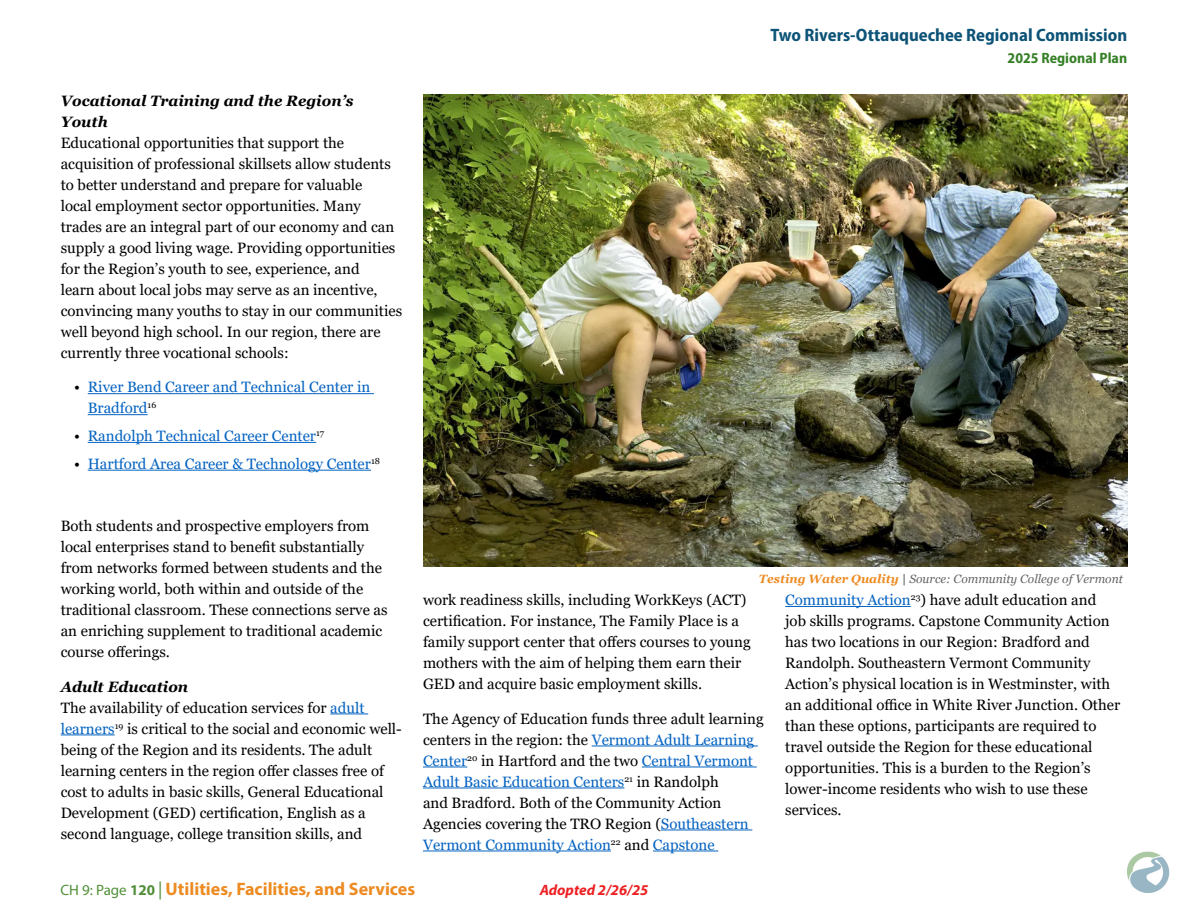
<style>
.page{position:relative;width:1188px;height:918px;background:#fff}
.page>*{position:absolute;margin:0;border:0;box-sizing:border-box;transform-origin:0 0}
.t1{font:700 18px "Myriad Pro";color:#ed8b22}
.t2{font:18px "Myriad Variable Concept";color:#0d5377}
.Body{font:15px/21px "Georgia";color:#000}
.t3{font:15px/21px "Georgia";color:#0563c1}
.Header_4{font:italic 700 15px/21px "Georgia";color:#000}
.t4{font:15px "Myriad Variable Concept";color:#368027}
.t5{font:italic 700 15px "Myriad Pro";color:#ed2124}
.t6{font:italic 12px "Georgia";color:#636466}
.s1{color:#000}
.s2{color:#0563c1}
.s3{font-weight:700;color:#ed8b22}
.s4{font-weight:700}
.s5{font-weight:400;font-size:15px;color:#508f37}
.s6{font-size:15px;color:#508f37}
.s7{font-weight:400;color:#508f37}
</style>
<div class="page">
<img style="left:1127px;top:851px;width:42px;height:41px">
<hr style="left:88px;top:393px;width:286px;height:1px;background:#0563c1">
<hr style="left:88px;top:414px;width:60px;height:1px;background:#0563c1">
<hr style="left:88px;top:442px;width:228px;height:1px;background:#0563c1">
<hr style="left:88px;top:470px;width:283px;height:1px;background:#0563c1">
<hr style="left:330px;top:714px;width:38px;height:1px;background:#0563c1">
<hr style="left:61px;top:735px;width:54px;height:1px;background:#0563c1">
<hr style="left:592px;top:746px;width:166px;height:1px;background:#0563c1">
<hr style="left:423px;top:767px;width:44px;height:1px;background:#0563c1">
<hr style="left:642px;top:767px;width:115px;height:1px;background:#0563c1">
<hr style="left:423px;top:788px;width:201px;height:1px;background:#0563c1">
<hr style="left:661px;top:830px;width:91px;height:1px;background:#0563c1">
<hr style="left:423px;top:851px;width:188px;height:1px;background:#0563c1">
<hr style="left:653px;top:851px;width:65px;height:1px;background:#0563c1">
<hr style="left:785px;top:606px;width:126px;height:1px;background:#0563c1">
<img style="left:423px;top:94px;width:704px;height:473px">
<p class="Header_4" style="left:61px;top:90px;width:294px">Vocational Training and the Region’s<br>Youth</p>
<p class="Body" style="left:61px;top:132px;width:343px">Educational opportunities that support the acquisition of professional skillsets allow students to better understand and prepare for valuable<br>local employment sector opportunities. Many trades are an integral part of our economy and can supply a good living wage. Providing opportunities for the Region’s youth to see, experience, and<br>learn about local jobs may serve as an incentive, convincing many youths to stay in our communities well beyond high school. In our region, there are currently three vocational schools:</p>
<p class="t3" style="left:88px;top:377px;width:284px;text-indent:-14px"><span class="s1">•</span> River Bend Career and Technical Center in<br>Bradford<sup>16</sup></p>
<p class="t3" style="left:74px;top:426px;width:252px"><span class="s1">•</span> Randolph Technical Career Center<sup>17</sup></p>
<p class="t3" style="left:74px;top:453px;width:307px"><span class="s1">•</span> Hartford Area Career &amp; Technology Center<sup>18</sup></p>
<p class="Body" style="left:61px;top:516px;width:328px">Both students and prospective employers from local enterprises stand to benefit substantially from networks formed between students and the working world, both within and outside of the traditional classroom. These connections serve as an enriching supplement to traditional academic course offerings.</p>
<p class="Header_4" style="left:61px;top:676px;width:129px">Adult Education</p>
<p class="Body" style="left:61px;top:697px;width:343px">The availability of education services for <span class="s2">adult learners</span><sup>19</sup> is critical to the social and economic well&shy;being of the Region and its residents. The adult learning centers in the region offer classes free of cost to adults in basic skills, General Educational Development (GED) certification, English as a second language, college transition skills, and</p>
<p class="t2" style="left:771px;top:24px;width:358px">Two Rivers-Ottauquechee Regional Commission</p>
<p class="t4" style="left:1008px;top:49px;width:121px">2025 Regional Plan</p>
<p class="t6" style="left:759px;top:571px;width:366px"><span class="s3">Testing Water Quality</span> <span class="s4">|</span> Source: Community College of Vermont</p>
<p class="Body" style="left:423px;top:590px;width:329px">work readiness skills, including WorkKeys (ACT) certification. For instance, The Family Place is a family support center that offers courses to young mothers with the aim of helping them earn their GED and acquire basic employment skills.</p>
<p class="Body" style="left:423px;top:708px;width:342px">The Agency of Education funds three adult learning centers in the region: the <span class="s2">Vermont Adult Learning Center</span><sup>20</sup> in Hartford and the two <span class="s2">Central Vermont Adult Basic Education Centers</span><sup>21</sup> in Randolph<br>and Bradford. Both of the Community Action Agencies covering the TRO Region (<span class="s2">Southeastern Vermont Community Action</span><sup>22</sup> and <span class="s2">Capstone</span></p>
<p class="Body" style="left:785px;top:590px;width:336px"><span class="s2">Community Action</span><sup>23</sup>) have adult education and job skills programs. Capstone Community Action has two locations in our Region: Bradford and Randolph. Southeastern Vermont Community Action’s physical location is in Westminster, with an additional office in White River Junction. Other than these options, participants are required to travel outside the Region for these educational opportunities. This is a burden to the Region’s lower-income residents who wish to use these services.</p>
<p class="t1" style="left:60px;top:878px;width:356px"><span class="s5">CH 9: Page</span> <span class="s6">120</span> <span class="s7">|</span> Utilities, Facilities, and Services</p>
<p class="t5" style="left:540px;top:881px;width:110px">Adopted 2/26/25</p>
</div>
